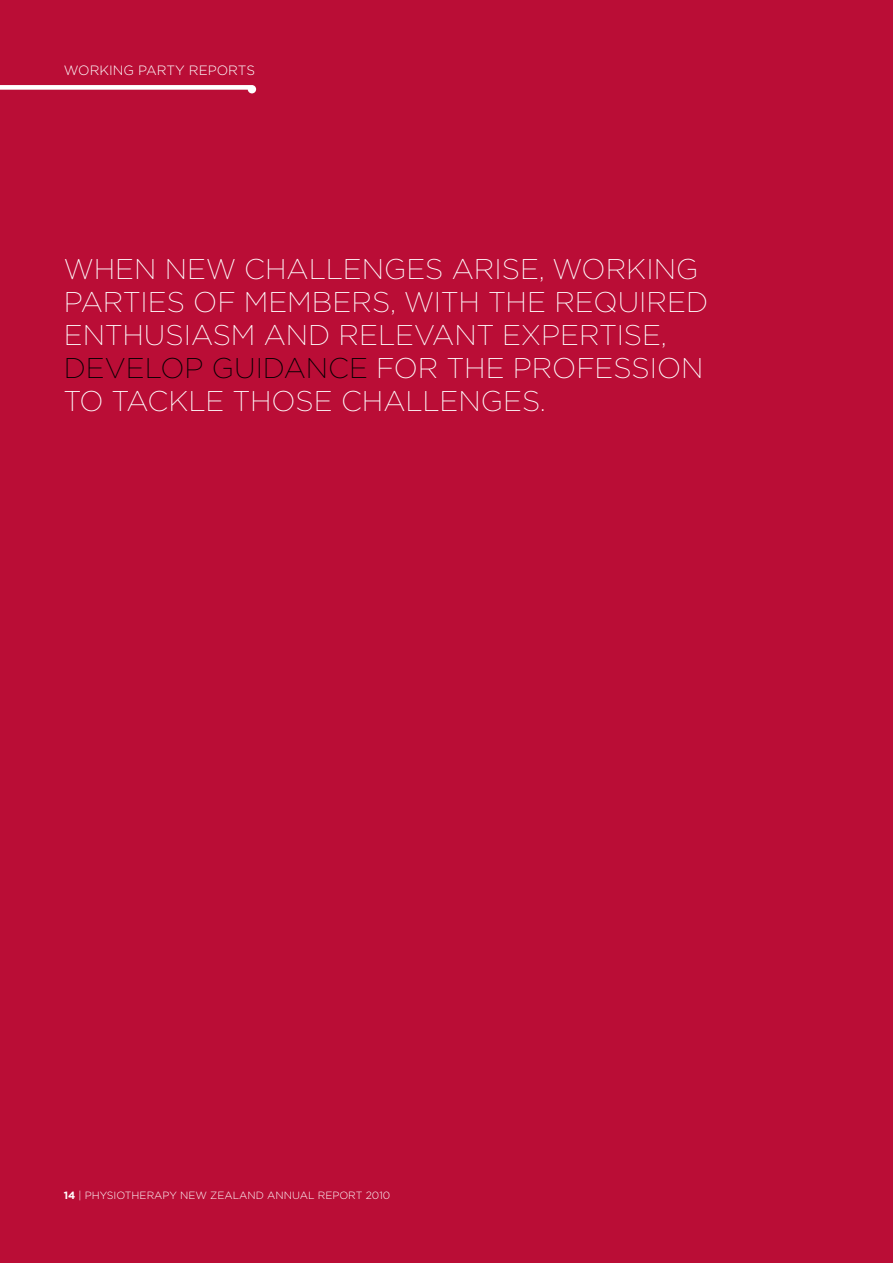
<style>
.page{position:relative;width:893px;height:1263px;background:#ba0d36}
.page>*{position:absolute;margin:0;border:0;box-sizing:border-box;transform-origin:0 0}
.t1{font:200 28.5px/33px "Gotham";color:#fff}
.t2{font:300 13.5px "Gotham";color:#fff}
.t3{font:300 10.5px "Gotham";color:#fff}
.s1{color:#000}
.s2{font-weight:700}
</style>
<div class="page">
<svg style="left:0;top:85px;width:256px;height:8px"></svg>
<p class="t2" style="left:64px;top:61px;width:193px">WORKING PARTY REPORTS</p>
<p class="t1" style="left:64px;top:252px;width:646px">WHEN NEW CHALLENGES ARISE, WORKING PARTIES OF MEMBERS, WITH THE REQUIRED ENTHUSIASM AND RELEVANT EXPERTISE, <span class="s1">DEVELOP GUIDANCE</span> FOR THE PROFESSION TO TACKLE THOSE CHALLENGES.</p>
<p class="t3" style="left:64px;top:1189px;width:328px"><span class="s2">14</span> | PHYSIOTHERAPY NEW ZEALAND ANNUAL REPORT 2010</p>
</div>
